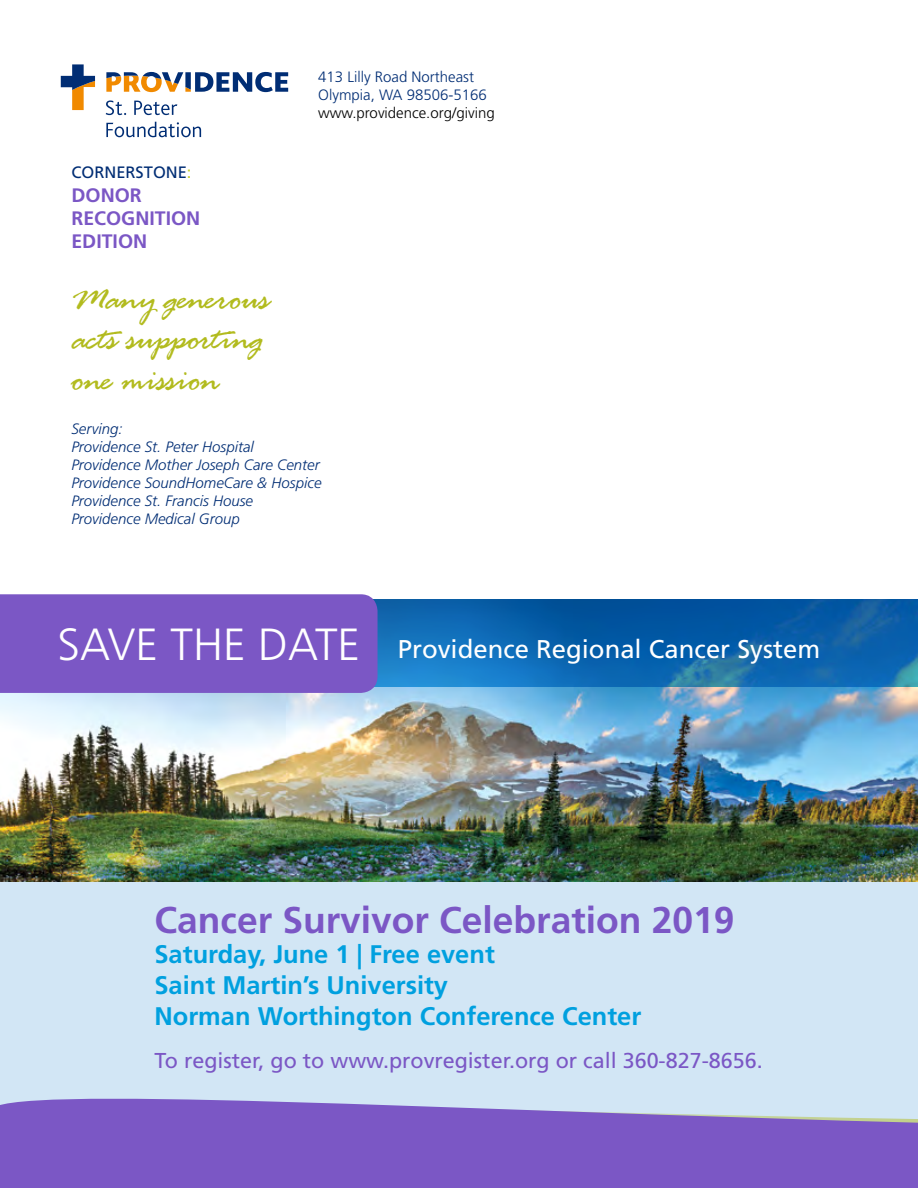
<style>
.page{position:relative;width:918px;height:1188px;background:#fff}
.page>*{position:absolute;margin:0;border:0;box-sizing:border-box;transform-origin:0 0}
.t1{font:300 45px "Frutiger";color:#fff}
.t2{font:37.5px/40.5px "Rage Italic Com";color:#b2bb1e}
.t3{font:700 37.2px "Frutiger";color:#7b57c5}
.t4{font:25.65px "Frutiger";color:#fff}
.t5{font:700 25.5px/30.6px "Frutiger";color:#00a0df}
.t6{font:21.6px "Frutiger";color:#7b57c5}
.t7{font:700 19.5px/23.4px "Frutiger";color:#7b57c5}
.t8{font:16.5px "Frutiger";color:#002d74}
.t9{font:italic 300 15px/18px "Frutiger";color:#002d74}
.t10{font:300 15px/18px "Frutiger";color:#002d74}
.t11{font:300 15px "Frutiger";color:#000}
.s1{color:#c2cd23}
</style>
<div class="page">
<div style="left:0;top:599px;width:918px;height:549px;background:#d2e6f5"></div>
<img style="left:0;top:686px;width:918px;height:195px">
<svg style="left:378px;top:599px;width:540px;height:87px;background:#0c65ad"></svg>
<div style="left:0;top:594px;width:378px;height:99px;background:#7b57c5"></div>
<svg style="left:61px;top:64px;width:227px;height:51px"></svg>
<svg style="left:106px;top:122px;width:95px;height:15px"></svg>
<svg style="left:0;top:1098px;width:918px;height:90px;background:#8567c9"></svg>
<p class="t8" style="left:71px;top:163px;width:122px">CORNERSTONE<span class="s1">:</span></p>
<h3 class="t7" style="left:71px;top:183px;width:130px">DONOR<br>RECOGNITION<br>EDITION</h3>
<h2 class="t2" style="left:71px;top:281px;width:200px">Many generous acts supporting one mission</h2>
<p class="t10" style="left:318px;top:68px;width:170px">413 Lilly Road Northeast<br>Olympia, WA 98506-5166</p>
<p class="t11" style="left:318px;top:105px;width:178px">www.providence.org/giving</p>
<p class="t9" style="left:71px;top:420px;width:252px">Serving:<br>Providence St. Peter Hospital<br>Providence Mother Joseph Care Center<br>Providence SoundHomeCare &amp; Hospice<br>Providence St. Francis House<br>Providence Medical Group</p>
<h1 class="t1" style="left:58px;top:619px;width:304px">SAVE THE DATE</h1>
<h3 class="t4" style="left:398px;top:634px;width:424px">Providence Regional Cancer System</h3>
<h3 class="t3" style="left:154px;top:898px;width:581px">Cancer Survivor Celebration 2019</h3>
<h3 class="t5" style="left:154px;top:939px;width:488px">Saturday, June 1 | Free event<br>Saint Martin’s University<br>Norman Worthington Conference Center</h3>
<h3 class="t6" style="left:154px;top:1048px;width:610px">To register, go to www.provregister.org or call 360-827-8656.</h3>
</div>
